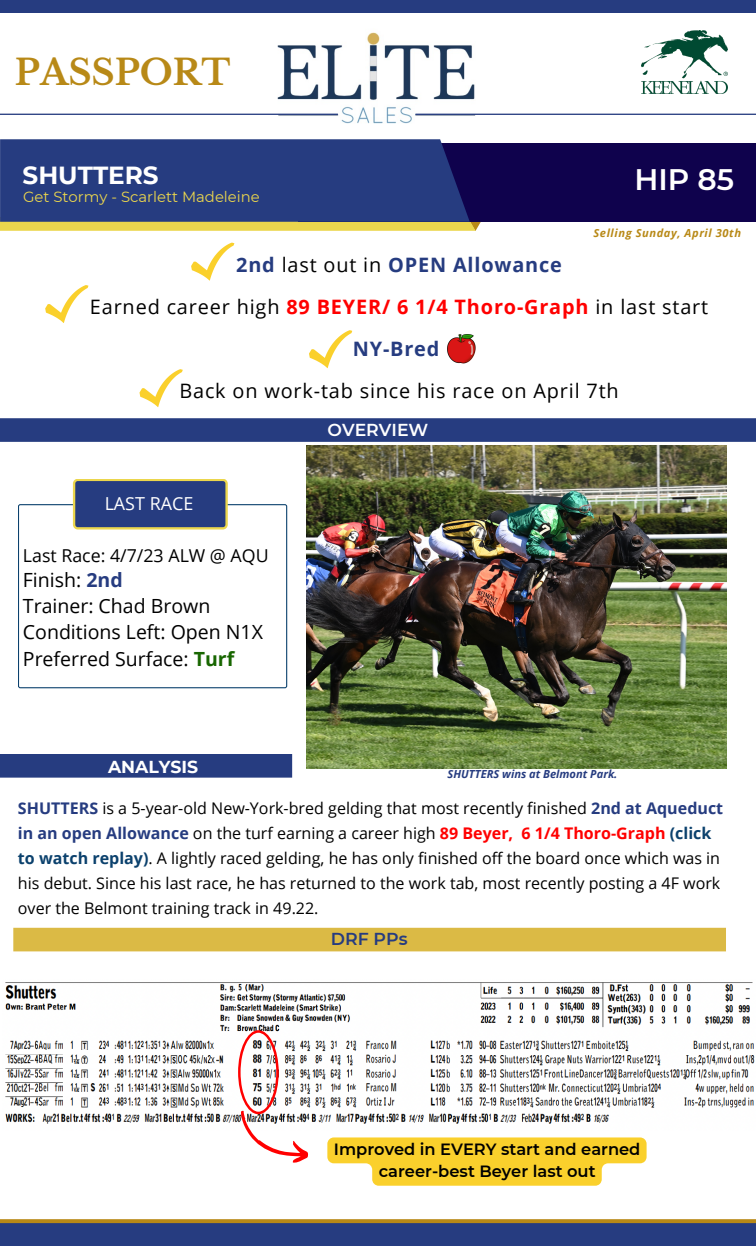
<style>
.page{position:relative;width:756px;height:1246px;background:#fff}
.page>*{position:absolute;margin:0;border:0;box-sizing:border-box;transform-origin:0 0}
.t1{font:700 35px "Libre Baskerville";color:#b88917}
.t2{font:600 29.57px "Montserrat";color:#fff}
.t3{font:700 24.68px "Montserrat";color:#fff}
.t4{font:19.95px/42px "Open Sans";letter-spacing:.04em;color:#000;text-align:center}
.t5{font:19.6px/26.2px "Open Sans";color:#000}
.t6{font:17.85px "Open Sans";color:#000}
.t7{font:17.85px "Open Sans";color:#fff}
.t8{font:600 17.32px "Montserrat";color:#fff}
.t9{font:700 17.32px "Montserrat";color:#fff}
.t10{font:600 17.32px "Montserrat";color:#263c80}
.t11{font:600 16.28px/22.4px "Montserrat";color:#000;text-align:center}
.t12{font:16.1px/25px "Open Sans";color:#000}
.t13{font:14.88px "Montserrat";color:#ebd64d}
.t14{font:italic 700 11.2px "Open Sans";color:#263c80}
.t15{font:italic 700 11.2px "Open Sans";letter-spacing:.055em;color:#b88917}
.s1{font-weight:700;color:#263c80}
.s2{font-weight:700;color:#f00}
.s3{font-weight:700;color:#186600}
.s4{font-weight:700;color:#0b416d}
</style>
<div class="page">
<img style="left:276px;top:32px;width:199px;height:92px">
<hr style="left:415px;top:114px;width:341px;height:1px;background:#263c80">
<div style="left:0;top:0;width:756px;height:12px;background:#263c80"></div>
<div style="left:0;top:1223px;width:756px;height:22px;background:#263c80"></div>
<hr style="left:0;top:114px;width:338px;height:1px;background:#263c80">
<svg style="left:0;top:1219px;width:756px;height:4px;fill:#b88917"></svg>
<svg style="left:0;top:222px;width:481px;height:9px"></svg>
<div style="left:298px;top:143px;width:458px;height:79px;background:#0f024d"></div>
<div style="left:0;top:139px;width:470px;height:83px;background:#263c80"></div>
<div style="left:0;top:418px;width:756px;height:24px;background:#263c80"></div>
<img style="left:642px;top:31px;width:85px;height:63px">
<div style="left:13px;top:927px;width:713px;height:24px;background:#dbba45"></div>
<svg style="left:191px;top:243px;width:43px;height:38px"></svg>
<svg style="left:309px;top:330px;width:43px;height:38px"></svg>
<svg style="left:139px;top:369px;width:44px;height:38px"></svg>
<img style="left:306px;top:446px;width:420px;height:323px">
<div style="left:0;top:754px;width:292px;height:23px;background:#263c80"></div>
<svg style="left:18px;top:504px;width:269px;height:184px"></svg>
<svg style="left:73px;top:479px;width:155px;height:50px"></svg>
<img style="left:448px;top:334px;width:27px;height:29px">
<img style="left:5px;top:982px;width:750px;height:142px">
<hr style="left:4px;top:1050px;width:226px;height:4px;background:#fff">
<hr style="left:4px;top:1064px;width:226px;height:3px;background:#fff">
<hr style="left:5px;top:1078px;width:227px;height:4px;background:#fff">
<hr style="left:5px;top:1092px;width:227px;height:4px;background:#fff">
<img style="left:230px;top:1030px;width:83px;height:133px">
<svg style="left:327px;top:1137px;width:320px;height:48px"></svg>
<svg style="left:45px;top:285px;width:43px;height:38px"></svg>
<h1 class="t1" style="left:15px;top:51px;width:217px">PASSPORT</h1>
<h3 class="t3" style="left:23px;top:160px;width:138px">SHUTTERS</h3>
<p class="t13" style="left:23px;top:188px;width:238px">Get Stormy - Scarlett Madeleine</p>
<h2 class="t2" style="left:634px;top:162px;width:101px">HIP 85</h2>
<p class="t15" style="left:594px;top:225px;width:149px">Selling Sunday, April 30th</p>
<p class="t4" style="left:90px;top:243px;width:620px"><span class="s1">2nd</span> last out in <span class="s1">OPEN Allowance<br></span>Earned career high <span class="s2">89 BEYER/ 6 1/4 Thoro-Graph</span> in last start<br><span class="s1">NY-Bred</span></p>
<p class="t4" style="left:179px;top:369px;width:441px">Back on work-tab since his race on April 7th</p>
<p class="t7" style="left:105px;top:491px;width:90px">LAST RACE</p>
<p class="t6" style="left:23px;top:543px;width:247px">Last Race: 4/7/23 ALW @ AQU</p>
<p class="t5" style="left:23px;top:566px;width:242px">Finish: <span class="s1">2nd<br></span>Trainer: Chad Brown<br>Conditions Left: Open N1X<br>Preferred Surface: <span class="s3">Turf</span></p>
<p class="t9" style="left:108px;top:756px;width:92px">ANALYSIS</p>
<p class="t8" style="left:328px;top:419px;width:102px">OVERVIEW</p>
<p class="t14" style="left:448px;top:766px;width:171px">SHUTTERS wins at Belmont Park.</p>
<p class="t12" style="left:18px;top:795px;width:707px"><span class="s1">SHUTTERS</span> is a 5-year-old New-York-bred gelding that most recently finished <span class="s1">2nd at Aqueduct in an open Allowance</span> on the turf earning a career high <span class="s2">89 Beyer, 6 1/4 Thoro-Graph</span> <span class="s4">(click to watch replay)</span>. A lightly raced gelding, he has only finished off the board once which was in his debut. Since his last race, he has returned to the work tab, most recently posting a 4F work over the Belmont training track in 49.22.</p>
<p class="t10" style="left:331px;top:928px;width:78px">DRF PPs</p>
<p class="t11" style="left:334px;top:1138px;width:308px">Improved in EVERY start and earned career-best Beyer last out</p>
</div>
